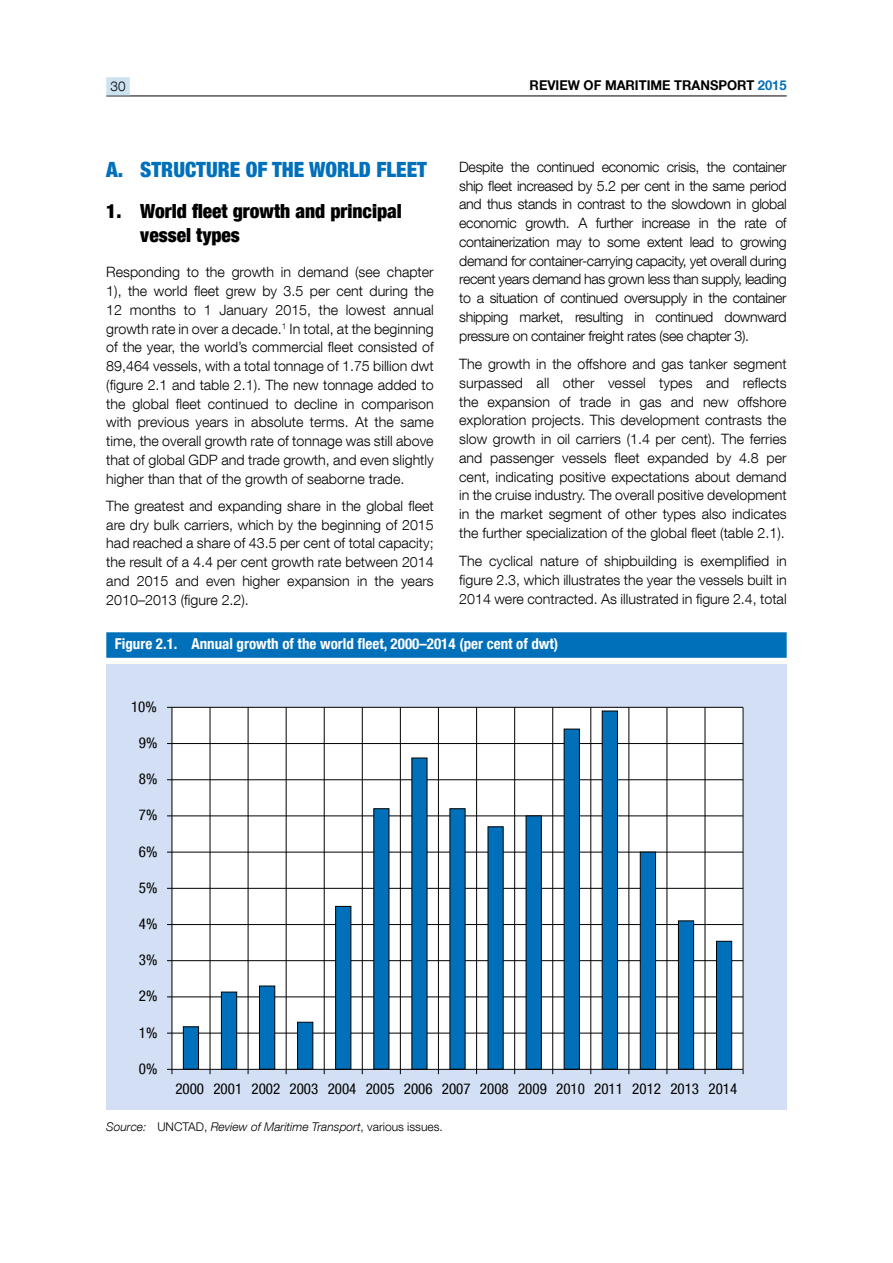
<style>
.page{position:relative;width:893px;height:1263px;background:#fff}
.page>*{position:absolute;margin:0;border:0;box-sizing:border-box;transform-origin:0 0}
.t1{font:900 condensed 21px "Helvetica Neue LT Com";color:#0070ba}
.t2{font:900 condensed 19.5px/24px "Helvetica Neue LT Com";color:#000}
.t3{font:condensed 15px "Helvetica Neue LT Com";color:#000}
.t4{font:700 condensed 15px "Helvetica Neue LT Com";color:#fff}
.t5{font:300 14.25px/18.8px "Helvetica Neue LT Com";color:#000;text-align:justify}
.t6{font:700 13.5px "Helvetica Neue LT Com";color:#000;scale:.96 1}
.t7{font:300 13.5px "Helvetica Neue LT Com";color:#000}
.t8{font:italic 300 12px "Helvetica Neue LT Com";color:#000}
.s1{color:#0070ba}
.s2{font-style:normal}
</style>
<div class="page">
<hr style="left:106px;top:96px;width:681px;height:1px;background:#000">
<div style="left:106px;top:77px;width:24px;height:14px;background:#cce2f1"></div>
<hr style="left:106px;top:91px;width:24px;height:4px;background:#cce2f1">
<div style="left:106px;top:632px;width:681px;height:26px;background:#0070ba"></div>
<div style="left:106px;top:664px;width:681px;height:445px;background:#d3dff4"></div>
<div style="left:172px;top:707px;width:571px;height:362px;background:#fff"></div>
<hr style="left:172px;top:707px;width:571px;height:1px;background:#000">
<hr style="left:172px;top:743px;width:571px;height:1px;background:#000">
<hr style="left:172px;top:779px;width:571px;height:1px;background:#000">
<hr style="left:172px;top:815px;width:571px;height:1px;background:#000">
<hr style="left:172px;top:852px;width:571px;height:1px;background:#000">
<hr style="left:172px;top:888px;width:571px;height:1px;background:#000">
<hr style="left:172px;top:924px;width:571px;height:1px;background:#000">
<hr style="left:172px;top:960px;width:571px;height:1px;background:#000">
<hr style="left:172px;top:996px;width:571px;height:1px;background:#000">
<hr style="left:172px;top:1033px;width:571px;height:1px;background:#000">
<hr style="left:743px;top:707px;width:1px;height:362px;background:#000">
<hr style="left:705px;top:707px;width:1px;height:362px;background:#000">
<hr style="left:667px;top:707px;width:1px;height:362px;background:#000">
<hr style="left:628px;top:707px;width:1px;height:362px;background:#000">
<hr style="left:590px;top:707px;width:1px;height:362px;background:#000">
<hr style="left:552px;top:707px;width:1px;height:362px;background:#000">
<hr style="left:514px;top:707px;width:1px;height:362px;background:#000">
<hr style="left:476px;top:707px;width:1px;height:362px;background:#000">
<hr style="left:438px;top:707px;width:1px;height:362px;background:#000">
<hr style="left:400px;top:707px;width:1px;height:362px;background:#000">
<hr style="left:362px;top:707px;width:1px;height:362px;background:#000">
<hr style="left:324px;top:707px;width:1px;height:362px;background:#000">
<hr style="left:286px;top:707px;width:1px;height:362px;background:#000">
<hr style="left:248px;top:707px;width:1px;height:362px;background:#000">
<hr style="left:210px;top:707px;width:1px;height:362px;background:#000">
<svg style="left:183px;top:710px;width:549px;height:359px"></svg>
<hr style="left:172px;top:707px;width:1px;height:362px;background:#000">
<hr style="left:172px;top:1069px;width:571px;height:1px;background:#000">
<svg style="left:167px;top:1069px;width:6px;height:5px"></svg>
<p class="t7" style="left:111px;top:78px;width:17px">30</p>
<p class="t6" style="left:530px;top:77px;width:269px">REVIEW OF MARITIME TRANSPORT <span class="s1">2015</span></p>
<h1 class="t1" style="left:106px;top:157px;width:322px">A. STRUCTURE OF THE WORLD FLEET</h1>
<h2 class="t2" style="left:140px;top:199px;width:263px;text-indent:-34px">1. World fleet growth and principal vessel types</h2>
<p class="t5" style="left:106px;top:263px;width:329px">Responding to the growth in demand (see chapter 1), the world fleet grew by 3.5 per cent during the 12 months to 1 January 2015, the lowest annual growth rate in over a decade.<sup>1</sup> In total, at the beginning of the year, the world’s commercial fleet consisted of 89,464 vessels, with a total tonnage of 1.75 billion dwt (figure 2.1 and table 2.1). The new tonnage added to the global fleet continued to decline in comparison with previous years in absolute terms. At the same time, the overall growth rate of tonnage was still above that of global GDP and trade growth, and even slightly higher than that of the growth of seaborne trade.</p>
<p class="t5" style="left:106px;top:496px;width:329px">The greatest and expanding share in the global fleet are dry bulk carriers, which by the beginning of 2015 had reached a share of 43.5 per cent of total capacity; the result of a 4.4 per cent growth rate between 2014 and 2015 and even higher expansion in the years 2010–2013 (figure 2.2).</p>
<p class="t5" style="left:459px;top:157px;width:329px">Despite the continued economic crisis, the container ship fleet increased by 5.2 per cent in the same period and thus stands in contrast to the slowdown in global economic growth. A further increase in the rate of containerization may to some extent lead to growing demand for container-carrying capacity, yet overall during recent years demand has grown less than supply, leading to a situation of continued oversupply in the container shipping market, resulting in continued downward pressure on container freight rates (see chapter 3).</p>
<p class="t5" style="left:459px;top:354px;width:329px">The growth in the offshore and gas tanker segment surpassed all other vessel types and reflects the expansion of trade in gas and new offshore exploration projects. This development contrasts the slow growth in oil carriers (1.4 per cent). The ferries and passenger vessels fleet expanded by 4.8 per cent, indicating positive expectations about demand in the cruise industry. The overall positive development in the market segment of other types also indicates the further specialization of the global fleet (table 2.1).</p>
<p class="t5" style="left:459px;top:552px;width:329px">The cyclical nature of shipbuilding is exemplified in figure 2.3, which illustrates the year the vessels built in 2014 were contracted. As illustrated in figure 2.4, total</p>
<p class="t4" style="left:115px;top:635px;width:445px">Figure 2.1. Annual growth of the world fleet, 2000–2014 (per cent of dwt)</p>
<p class="t3" style="left:131px;top:698px;width:27px">10%</p>
<p class="t3" style="left:139px;top:734px;width:20px">9%</p>
<p class="t3" style="left:139px;top:770px;width:20px">8%</p>
<p class="t3" style="left:139px;top:806px;width:20px">7%</p>
<p class="t3" style="left:139px;top:842px;width:20px">6%</p>
<p class="t3" style="left:139px;top:878px;width:20px">5%</p>
<p class="t3" style="left:139px;top:915px;width:20px">4%</p>
<p class="t3" style="left:139px;top:951px;width:20px">3%</p>
<p class="t3" style="left:139px;top:987px;width:20px">2%</p>
<p class="t3" style="left:139px;top:1023px;width:20px">1%</p>
<p class="t3" style="left:139px;top:1059px;width:20px">0%</p>
<p class="t3" style="left:175px;top:1079px;width:563px">2000 2001 2002 2003 2004 2005 2006 2007 2008 2009 2010 2011 2012 2013 2014</p>
<p class="t8" style="left:106px;top:1119px;width:338px">Source: <span class="s2">UNCTAD,</span> Review of Maritime Transport<span class="s2">, various issues.</span></p>
</div>
